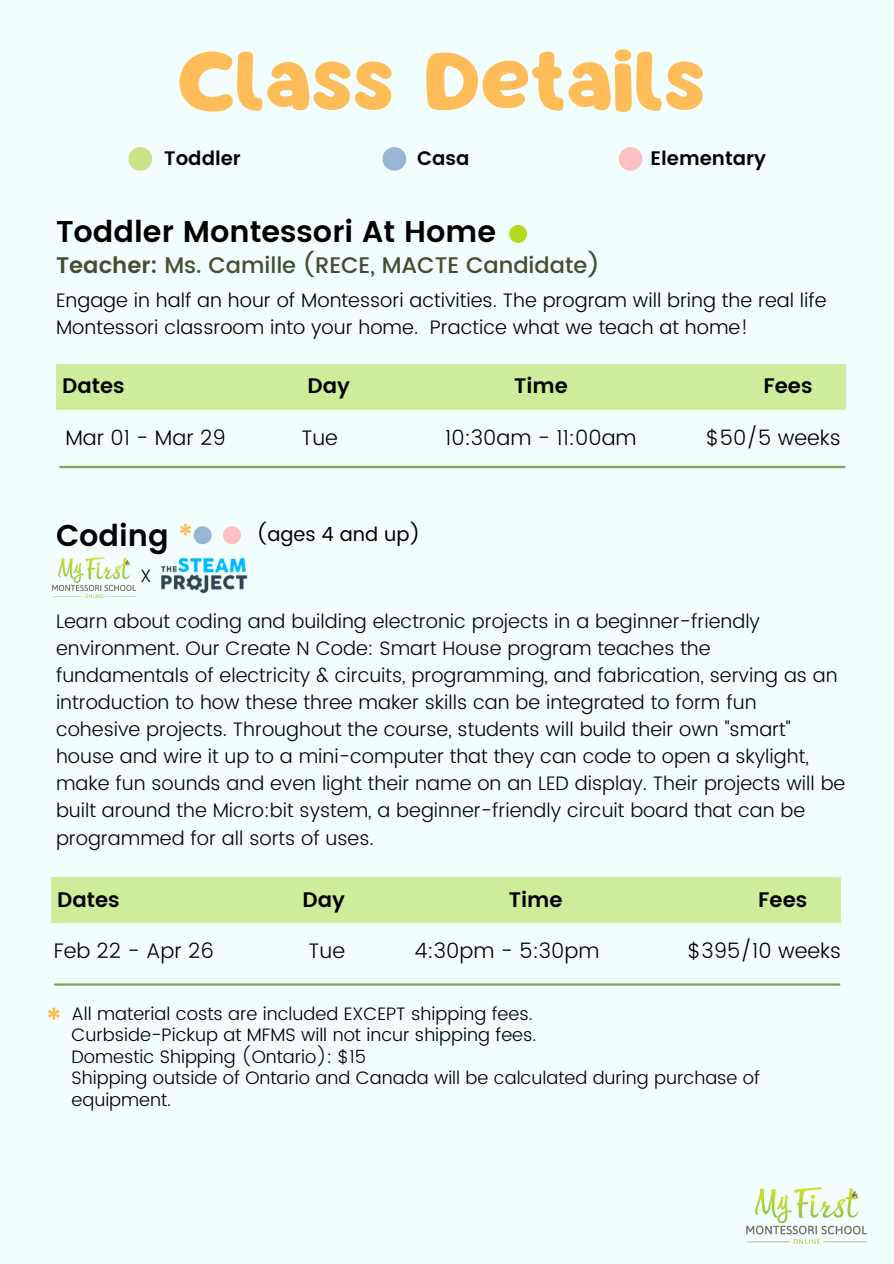
<style>
.page{position:relative;width:894px;height:1264px;background:#fff}
.page>*{position:absolute;margin:0;border:0;box-sizing:border-box;transform-origin:0 0}
.t1{font:75px "Mango";color:#ffbd59}
.t2{font:600 31.5px "Poppins";color:#ffbd59}
.t3{font:600 30px "Poppins";color:#000}
.t4{font:600 30px "Poppins";color:#040507}
.t5{font:500 22.5px "Poppins";color:#434f32}
.t6{font:300 21px "Poppins";color:#000}
.t7{font:600 21px "Poppins";color:#000}
.t8{font:300 19.5px/27px "Poppins";color:#040507}
.t9{font:300 19.5px/27px "Poppins";color:#000}
.t10{font:600 19.5px "Poppins";color:#000}
.t11{font:19.5px "Poppins";color:#000}
.t12{font:300 18px/21.5px "Poppins";color:#000}
.s1{font-weight:600}
.s2{color:#ffbd59}
</style>
<div class="page">
<div style="left:0;top:0;width:893px;height:1263px;background:#f1fefd"></div>
<div style="left:128px;top:147px;width:24px;height:24px;background:#cde189;border-radius:50%"></div>
<div style="left:382px;top:147px;width:24px;height:24px;background:#98b6d3;border-radius:50%"></div>
<div style="left:618px;top:147px;width:24px;height:24px;background:#fdbfc2;border-radius:50%"></div>
<div style="left:223px;top:526px;width:18px;height:18px;background:#fdbfc2;border-radius:50%"></div>
<div style="left:193px;top:526px;width:18px;height:18px;background:#98b6d3;border-radius:50%"></div>
<div style="left:51px;top:877px;width:789px;height:45px;background:#ceec9a"></div>
<hr style="left:55px;top:983px;width:784px;height:2px;background:#85a253">
<img style="left:161px;top:557px;width:86px;height:36px">
<img style="left:52px;top:557px;width:84px;height:40px">
<img style="left:746px;top:1187px;width:120px;height:56px">
<div style="left:56px;top:364px;width:789px;height:45px;background:#ceec9a"></div>
<hr style="left:60px;top:466px;width:784px;height:2px;background:#85a253">
<div style="left:509px;top:225px;width:18px;height:18px;background:#b3dc1d;border-radius:50%"></div>
<p class="t1" style="left:177px;top:48px;width:529px">Class Details</p>
<p class="t10" style="left:164px;top:147px;width:78px">Toddler</p>
<p class="t10" style="left:417px;top:147px;width:54px">Casa</p>
<p class="t10" style="left:650px;top:147px;width:117px">Elementary</p>
<p class="t3" style="left:56px;top:214px;width:441px">Toddler Montessori At Home</p>
<p class="t5" style="left:56px;top:252px;width:545px"><span class="s1">Teacher:</span> Ms. Camille (RECE, MACTE Candidate)</p>
<p class="t9" style="left:56px;top:287px;width:772px">Engage in half an hour of Montessori activities. The program will bring the real life<br>Montessori classroom into your home. Practice what we teach at home!</p>
<p class="t7" style="left:62px;top:374px;width:64px">Dates</p>
<p class="t7" style="left:307px;top:374px;width:44px">Day</p>
<p class="t7" style="left:514px;top:374px;width:55px">Time</p>
<p class="t7" style="left:763px;top:374px;width:51px">Fees</p>
<p class="t6" style="left:65px;top:425px;width:162px">Mar 01 - Mar 29</p>
<p class="t6" style="left:301px;top:425px;width:38px">Tue</p>
<p class="t6" style="left:445px;top:425px;width:193px">10:30am - 11:00am</p>
<p class="t6" style="left:706px;top:425px;width:136px">$50/5 weeks</p>
<p class="t4" style="left:56px;top:517px;width:139px">Coding <span class="s2">*</span></p>
<p class="t12" style="left:140px;top:565px;width:12px">X</p>
<p class="t11" style="left:256px;top:523px;width:165px">(ages 4 and up)</p>
<p class="t8" style="left:56px;top:608px;width:790px">Learn about coding and building electronic projects in a beginner-friendly environment. Our Create N Code: Smart House program teaches the fundamentals of electricity &amp; circuits, programming, and fabrication, serving as an introduction to how these three maker skills can be integrated to form fun cohesive projects. Throughout the course, students will build their own "smart" house and wire it up to a mini-computer that they can code to open a skylight, make fun sounds and even light their name on an LED display. Their projects will be built around the Micro:bit system, a beginner-friendly circuit board that can be programmed for all sorts of uses.</p>
<p class="t7" style="left:57px;top:887px;width:64px">Dates</p>
<p class="t7" style="left:302px;top:887px;width:44px">Day</p>
<p class="t7" style="left:508px;top:887px;width:55px">Time</p>
<p class="t7" style="left:758px;top:887px;width:51px">Fees</p>
<p class="t6" style="left:54px;top:938px;width:161px">Feb 22 - Apr 26</p>
<p class="t6" style="left:308px;top:938px;width:38px">Tue</p>
<p class="t6" style="left:414px;top:938px;width:186px">4:30pm - 5:30pm</p>
<p class="t6" style="left:687px;top:938px;width:155px">$395/10 weeks</p>
<p class="t2" style="left:46px;top:1002px;width:18px">*</p>
<p class="t12" style="left:71px;top:1003px;width:462px">All material costs are included EXCEPT shipping fees.</p>
<p class="t12" style="left:71px;top:1024px;width:466px">Curbside-Pickup at MFMS will not incur shipping fees.</p>
<p class="t12" style="left:71px;top:1045px;width:296px">Domestic Shipping (Ontario): $15</p>
<p class="t12" style="left:71px;top:1067px;width:690px">Shipping outside of Ontario and Canada will be calculated during purchase of equipment.</p>
</div>
